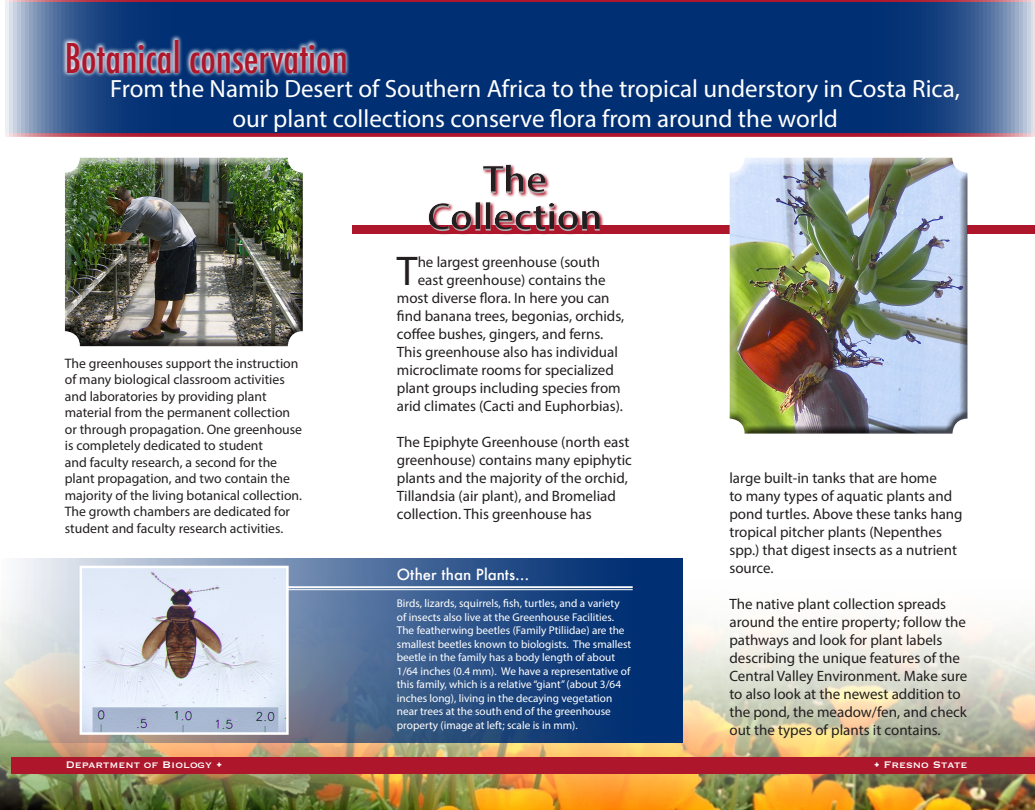
<style>
.page{position:relative;width:1035px;height:810px;background:#fff}
.page>*{position:absolute;margin:0;border:0;box-sizing:border-box;transform-origin:0 0}
.t1{font:41.75px "Myriad Pro";color:#231f20}
.t2{font:500 condensed 40px "Futura";color:#ae172b}
.t3{font:25px/30px "Myriad Pro";color:#fff;text-align:center}
.t4{font:15px/18px "Myriad Pro";color:#231f20}
.t5{font:500 15px "Futura";color:#fff}
.t6{font:13.75px/16.5px "Myriad Pro";color:#231f20}
.t7{font:12.5px "Copperplate";color:#fff}
.t8{font:11.25px/13.5px "Myriad Pro";color:#fff}
</style>
<div class="page">
<div style="left:352px;top:226px;width:683px;height:8px;background:#ae172b"></div>
<img style="left:0;top:568px;width:1035px;height:242px">
<div style="left:64px;top:157px;width:240px;height:190px;background:#231f20;opacity:.75"></div>
<svg style="left:5px;top:0;width:1030px;height:137px;background:#1c3e7b"></svg>
<svg style="left:62px;top:34px;width:289px;height:44px;background:#637fa9"></svg>
<svg style="left:0;top:558px;width:682px;height:184px;background:#4c6a93"></svg>
<div style="left:728px;top:157px;width:240px;height:277px;background:#231f20;opacity:.75"></div>
<hr style="left:261px;top:586px;width:372px;height:2px;background:#fff">
<hr style="left:261px;top:589px;width:372px;height:1px;background:#fff">
<svg style="left:78px;top:564px;width:212px;height:172px;background:#cfd3e0"></svg>
<div style="left:396px;top:153px;width:254px;height:89px;background:#fff;opacity:.63"></div>
<div style="left:11px;top:758px;width:1024px;height:16px;background:#ae172b"></div>
<p class="t2" style="left:65px;top:32px;width:285px">Botanical conservation</p>
<p class="t3" style="left:110px;top:74px;width:851px">From the Namib Desert of Southern Africa to the tropical understory in Costa Rica, our plant collections conserve flora from around the world</p>
<p class="t6" style="left:65px;top:355px;width:239px">The greenhouses support the instruction of many biological classroom activities and laboratories by providing plant material from the permanent collection or through propagation. One greenhouse is completely dedicated to student<br>and faculty research, a second for the plant propagation, and two contain the majority of the living botanical collection.<br>The growth chambers are dedicated for student and faculty research activities.</p>
<p class="t1" style="left:397px;top:246px;width:22px">T</p>
<p class="t4" style="left:418px;top:253px;width:184px">he largest greenhouse (south</p>
<p class="t4" style="left:418px;top:271px;width:190px">east greenhouse) contains the</p>
<p class="t4" style="left:397px;top:289px;width:214px">most diverse flora. In here you can</p>
<p class="t4" style="left:397px;top:307px;width:229px">find banana trees, begonias, orchids,</p>
<p class="t4" style="left:397px;top:325px;width:208px">coffee bushes, gingers, and ferns.</p>
<p class="t4" style="left:397px;top:343px;width:222px">This greenhouse also has individual</p>
<p class="t4" style="left:397px;top:361px;width:218px">microclimate rooms for specialized</p>
<p class="t4" style="left:397px;top:379px;width:225px">plant groups including species from</p>
<p class="t4" style="left:397px;top:397px;width:228px">arid climates (Cacti and Euphorbias).</p>
<p class="t4" style="left:397px;top:433px;width:237px">The Epiphyte Greenhouse (north east greenhouse) contains many epiphytic plants and the majority of the orchid, Tillandsia (air plant), and Bromeliad collection. This greenhouse has</p>
<p class="t5" style="left:397px;top:565px;width:134px">Other than Plants…</p>
<p class="t8" style="left:397px;top:597px;width:236px">Birds, lizards, squirrels, fish, turtles, and a variety of insects also live at the Greenhouse Facilities.<br>The featherwing beetles (Family Ptiliidae) are the smallest beetles known to biologists. The smallest beetle in the family has a body length of about 1/64 inches (0.4 mm). We have a representative of this family, which is a relative “giant” (about 3/64 inches long), living in the decaying vegetation near trees at the south end of the greenhouse property (image at left; scale is in mm).</p>
<p class="t4" style="left:729px;top:469px;width:235px">large built-in tanks that are home<br>to many types of aquatic plants and pond turtles. Above these tanks hang tropical pitcher plants (Nepenthes spp.) that digest insects as a nutrient source.</p>
<p class="t4" style="left:729px;top:595px;width:240px">The native plant collection spreads around the entire property; follow the pathways and look for plant labels describing the unique features of the Central Valley Environment. Make sure to also look at the newest addition to the pond, the meadow/fen, and check out the types of plants it contains.</p>
<p class="t7" style="left:66px;top:757px;width:158px">Department of Biology •</p>
<p class="t7" style="left:874px;top:756px;width:95px">• Fresno State</p>
</div>
